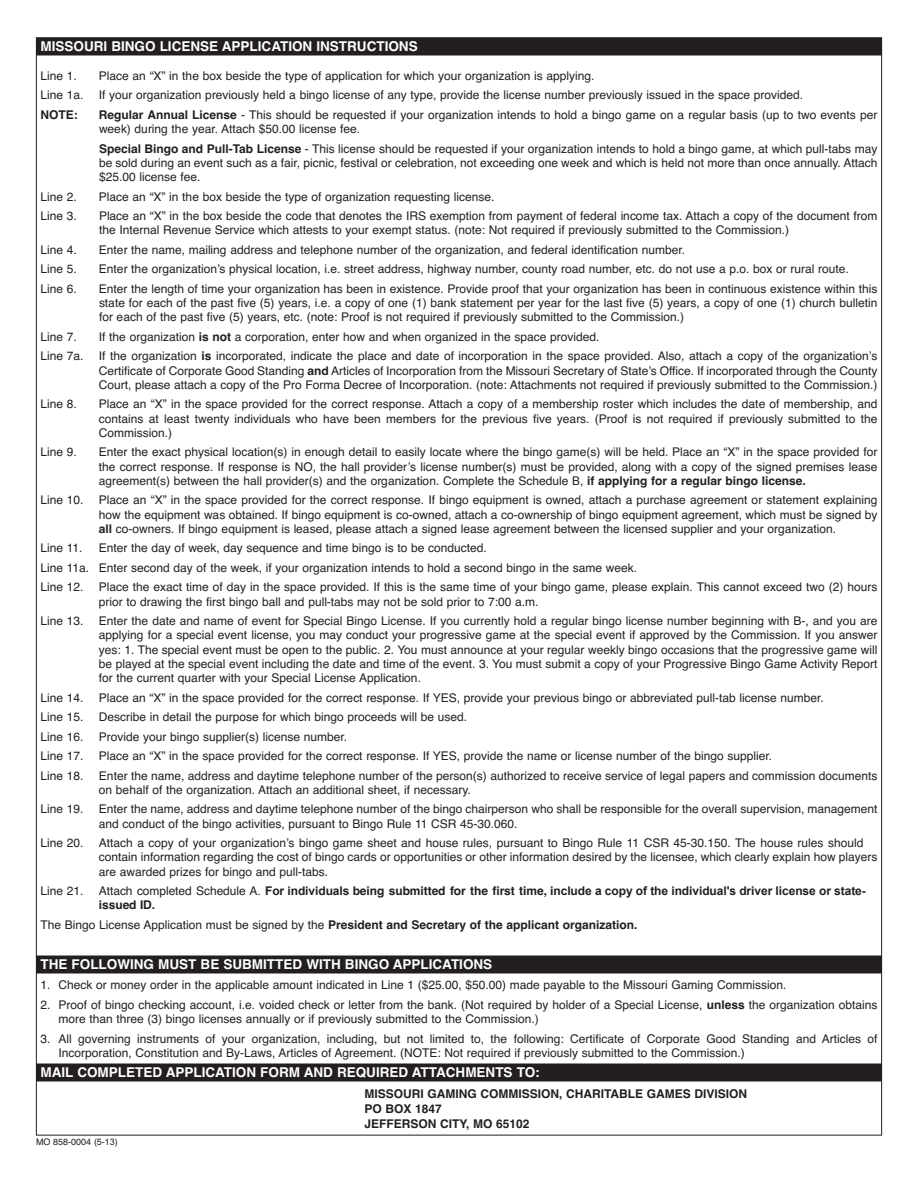
<style>
.page{position:relative;width:918px;height:1188px;background:#fff}
.page>*{position:absolute;margin:0;border:0;box-sizing:border-box;transform-origin:0 0}
.t1{font:700 13.5px "Helvetica";color:#fff}
.t2{font:12px/14.2px "Helvetica";color:#231f20}
.t3{font:700 12px/15px "Helvetica";color:#231f20}
.t4{font:700 12px/14.2px "Arial";letter-spacing:-.005em;color:#231f20}
.t5{font:9px "Helvetica";color:#231f20}
.s1{font-weight:700}
.s2{font-family:"Arial"}
.s3{font-family:"Helvetica";font-weight:400}
.s4{font-weight:400}
.s5{font-family:"Helvetica"}
</style>
<div class="page">
<div style="left:36px;top:38px;width:846px;height:18px;background:#231f20"></div>
<div style="left:36px;top:956px;width:846px;height:18px;background:#231f20"></div>
<div style="left:36px;top:1064px;width:846px;height:18px;background:#231f20"></div>
<p class="t1" style="left:40px;top:42px;width:379px">MISSOURI BINGO LICENSE APPLICATION INSTRUCTIONS</p>
<p class="t2" style="left:40px;top:70px;width:38px">Line 1.</p>
<p class="t2" style="left:99px;top:70px;width:497px">Place an “X” in the box beside the type of application for which your organization is applying.</p>
<p class="t2" style="left:40px;top:89px;width:45px">Line 1a.</p>
<p class="t2" style="left:99px;top:89px;width:706px">If your organization previously held a bingo license of any type, provide the license number previously issued in the space provided.</p>
<p class="t3" style="left:40px;top:108px;width:39px">NOTE:</p>
<p class="t2" style="left:99px;top:109px;width:780px"><span class="s1">Regular Annual License</span> - This should be requested if your organization intends to hold a bingo game on a regular basis (up to two events per week) during the year. Attach $50.00 license fee.</p>
<p class="t2" style="left:99px;top:142px;width:780px;text-align:justify"><span class="s1">Special Bingo and Pull-Tab License</span> - This license should be requested if your organization intends to hold a bingo game, at which pull-tabs may be sold during an event such as a fair, picnic, festival or celebration, not exceeding one week and which is held not more than once annually. Attach $25.00 license fee.</p>
<p class="t2" style="left:40px;top:190px;width:38px">Line 2.</p>
<p class="t2" style="left:99px;top:190px;width:397px">Place an “X” in the box beside the type of organization requesting license.</p>
<p class="t2" style="left:40px;top:210px;width:38px">Line 3.</p>
<p class="t2" style="left:99px;top:210px;width:780px">Place an “X” in the box beside the code that denotes the IRS exemption from payment of federal income tax. Attach a copy of the document from the Internal Revenue Service which attests to your exempt status. (note: Not required if previously submitted to the Commission.)</p>
<p class="t2" style="left:40px;top:244px;width:38px">Line 4.</p>
<p class="t2" style="left:99px;top:244px;width:588px">Enter the name, mailing address and telephone number of the organization, and federal identification number.</p>
<p class="t2" style="left:40px;top:263px;width:38px">Line 5.</p>
<p class="t2" style="left:99px;top:263px;width:751px">Enter the organizationʼs physical location, i.e. street address, highway number, county road number, etc. do not use a p.o. box or rural route.</p>
<p class="t2" style="left:40px;top:283px;width:38px">Line 6.</p>
<p class="t2" style="left:99px;top:283px;width:780px;text-align:justify">Enter the length of time your organization has been in existence. Provide proof that your organization has been in continuous existence within this state for each of the past five (5) years, i.e. a copy of one (1) bank statement per year for the last five (5) years, a copy of one (1) church bulletin for each of the past five (5) years, etc. (note: Proof is not required if previously submitted to the Commission.)</p>
<p class="t2" style="left:40px;top:331px;width:38px">Line 7.</p>
<p class="t2" style="left:99px;top:331px;width:502px">If the organization <span class="s1">is not</span> a corporation, enter how and when organized in the space provided.</p>
<p class="t2" style="left:40px;top:350px;width:45px">Line 7a.</p>
<p class="t2" style="left:99px;top:350px;width:780px;text-align:justify">If the organization <span class="s1">is</span> incorporated, indicate the place and date of incorporation in the space provided. Also, attach a copy of the organizationʼs Certificate of Corporate Good Standing <span class="s1">and</span> Articles of Incorporation from the Missouri Secretary of Stateʼs Office. If incorporated through the County Court, please attach a copy of the Pro Forma Decree of Incorporation. (note: Attachments not required if previously submitted to the Commission.)</p>
<p class="t2" style="left:40px;top:398px;width:38px">Line 8.</p>
<p class="t2" style="left:99px;top:398px;width:780px;text-align:justify">Place an “X” in the space provided for the correct response. Attach a copy of a membership roster which includes the date of membership, and contains at least twenty individuals who have been members for the previous five years. (Proof is not required if previously submitted to the Commission.)</p>
<p class="t2" style="left:40px;top:446px;width:38px">Line 9.</p>
<p class="t2" style="left:99px;top:446px;width:780px;text-align:justify">Enter the exact physical location(s) in enough detail to easily locate where the bingo game(s) will be held. Place an “X” in the space provided for the correct response. If response is NO, the hall providerʼs license number(s) must be provided, along with a copy of the signed premises lease agreement(s) between the hall provider(s) and the organization. Complete the Schedule <span class="s2">B</span>, <span class="s1">if applying for a regular bingo license.</span></p>
<p class="t2" style="left:40px;top:494px;width:45px">Line 10.</p>
<p class="t2" style="left:99px;top:494px;width:780px;text-align:justify">Place an “X” in the space provided for the correct response. If bingo equipment is owned, attach a purchase agreement or statement explaining how the equipment was obtained. If bingo equipment is co-owned, attach a co-ownership of bingo equipment agreement, which must be signed by <span class="s1">all</span> co-owners. If bingo equipment is leased, please attach a signed lease agreement between the licensed supplier and your organization.</p>
<p class="t2" style="left:40px;top:542px;width:44px">Line 11.</p>
<p class="t2" style="left:40px;top:540px;width:598px;line-height:19.5px;text-indent:58px">Enter the day of week, day sequence and time bingo is to be conducted.<br>Line 11a. Enter <span class="s2">s</span>econd day of the week, if your organization intends to hold a second bingo in the same week.<br>Line 12.</p>
<p class="t2" style="left:99px;top:581px;width:780px">Place the exact time of day in the space provided. If this is the same time of your bingo game, please explain. This cannot exceed two (2) hours prior to drawing the first bingo ball and pull-tabs may not be sold prior to 7:00 a.m.</p>
<p class="t2" style="left:40px;top:615px;width:45px">Line 13.</p>
<p class="t2" style="left:99px;top:615px;width:780px;text-align:justify">Enter the date and name of event for Special Bingo License. If you currently hold a regular bingo license number beginning with B-, and you are applying for a special event license, you may conduct your progressive game at the special event if approved by the Commission. If you answer yes: 1. The special event must be open to the public. 2. You must announce at your regular weekly bingo occasions that the progressive game will be played at the special event including the date and time of the event. 3. You must submit a copy of your Progressive Bingo Game Activity Report for the current quarter with your Special License Application.</p>
<p class="t2" style="left:40px;top:691px;width:45px">Line 14.</p>
<p class="t2" style="left:99px;top:691px;width:726px">Place an “X” in the space provided for the correct response. If YES, provide your previous bingo or abbreviated pull-tab license number.</p>
<p class="t2" style="left:40px;top:711px;width:45px">Line 15.</p>
<p class="t2" style="left:99px;top:711px;width:370px">Describe in detail the purpose for which bingo proceeds will be used.</p>
<p class="t2" style="left:40px;top:730px;width:45px">Line 16.</p>
<p class="t2" style="left:99px;top:730px;width:250px">Provide your bingo supplier(s) license number.</p>
<p class="t2" style="left:40px;top:750px;width:45px">Line 17.</p>
<p class="t2" style="left:99px;top:750px;width:675px">Place an “X” in the space provided for the correct response. If YES, provide the name or license number of the bingo supplier.</p>
<p class="t2" style="left:40px;top:769px;width:45px">Line 18.</p>
<p class="t2" style="left:99px;top:769px;width:780px">Enter the name, address and daytime telephone number of the person(s) authorized to receive service of legal papers and commission documents on behalf of the organization. Attach an additional sheet, if necessary.</p>
<p class="t2" style="left:40px;top:803px;width:45px">Line 19.</p>
<p class="t2" style="left:99px;top:803px;width:780px">Enter the name, address and daytime telephone number of the bingo chairperson who shall be responsible for the overall supervision, management and conduct of the bingo activities, pursuant to Bingo Rule 11 CSR 45-30.060.</p>
<p class="t2" style="left:40px;top:837px;width:45px">Line 20.</p>
<p class="t2" style="left:99px;top:837px;width:780px">Attach a copy of your organizationʼs bingo game sheet and house rules, pursuant to Bingo Rule 11 CSR 45-30.150. The house rules should contain information regarding the cost of bingo cards or opportunities or other information desired by the licensee, which clearly explain how players are awarded prizes for bingo and pull-tabs.</p>
<p class="t2" style="left:40px;top:885px;width:44px">Line 21.</p>
<p class="t4" style="left:99px;top:884px;width:768px"><span class="s3">Attach completed Schedule A</span><span class="s4">.</span> For individuals b<span class="s5">eing submitted for the first time,</span> include a copy of the individual's driver license or state&shy;<span class="s5">issued ID.</span></p>
<p class="t3" style="left:40px;top:918px;width:599px"><span class="s4">The Bingo License Application must be signed by the</span> President and Secretary of the applicant organization.</p>
<p class="t1" style="left:40px;top:960px;width:453px">THE FOLLOWING MUST BE SUBMITTED WITH BINGO APPLICATIONS</p>
<p class="t2" style="left:40px;top:979px;width:748px">1. Check or money order in the applicable amount indicated in Line 1 ($25.00, $50.00) made payable to the Missouri Gaming Commission.</p>
<p class="t2" style="left:58px;top:999px;width:820px;text-indent:-18px">2. Proof of bingo checking account, i.e. voided check or letter from the bank. (Not required by holder of a Special License, <span class="s1">unless</span> the organization obtains more than three (3) bingo licenses annually or if previously submitted to the Commission.)</p>
<p class="t2" style="left:58px;top:1032px;width:820px;text-indent:-18px">3. All governing instruments of your organization, including, but not limited to, the following: Certificate of Corporate Good Standing and Articles of<br>Incorporation, Constitution and By-Laws, Articles of Agreement. (NOTE: Not required if previously submitted to the Commission.)</p>
<p class="t1" style="left:40px;top:1068px;width:501px">MAIL COMPLETED APPLICATION FORM AND REQUIRED ATTACHMENTS TO:</p>
<p class="t3" style="left:364px;top:1087px;width:384px">MISSOURI GAMING COMMISSION, CHARITABLE GAMES DIVISION<br>PO BOX 1847<br>JEFFERSON CITY, MO 65102</p>
<p class="t5" style="left:36px;top:1139px;width:83px">MO 858-0004 (<span class="s2">5</span>-1<span class="s2">3</span>)</p>
</div>
